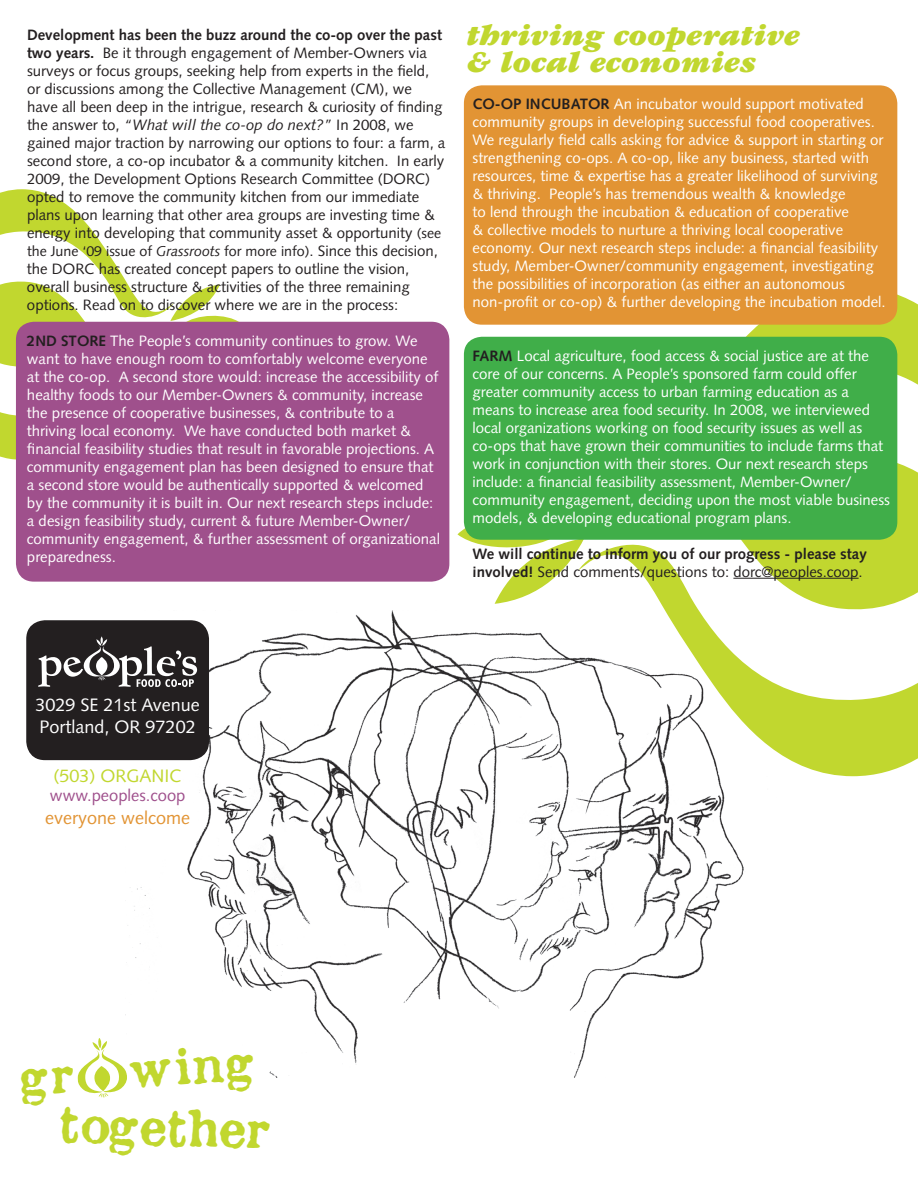
<style>
.page{position:relative;width:918px;height:1188px;background:#fff}
.page>*{position:absolute;margin:0;border:0;box-sizing:border-box;transform-origin:0 0}
.t1{font:500 48px "Simonese";color:#c1d72f}
.t2{font:500 46.5px "Simonese";color:#c1d72f}
.t3{font:italic 900 31.5px/27px "Garamond";color:#c1d72f}
.t4{font:18px/21.6px "Syntax";color:#fff}
.t5{font:18px "Syntax";color:#e29434}
.t6{font:18px "Syntax";color:#c1d72f}
.t7{font:16.5px "Syntax";color:#9f508c}
.t8{font:15px/18px "Syntax";color:#fff}
.t9{font:15px/18px "Syntax";color:#231f20}
.t10{font:700 15px/18px "Syntax";color:#231f20}
.t11{font:14.25px "Syntax";color:#231f20}
.s1{font-weight:700}
.s2{font-style:italic}
.s3{font-size:14.25px}
.s4{font-size:15px}
.s5{font-weight:400}
</style>
<div class="page">
<img style="left:126px;top:611px;width:618px;height:466px">
<svg style="left:0;top:189px;width:241px;height:271px"></svg>
<svg style="left:574px;top:287px;width:344px;height:166px"></svg>
<svg style="left:893px;top:453px;width:25px;height:81px"></svg>
<svg style="left:578px;top:534px;width:340px;height:242px"></svg>
<svg style="left:458px;top:460px;width:126px;height:144px"></svg>
<div style="left:16px;top:322px;width:433px;height:260px;background:#9f508c;border-radius:18px"></div>
<div style="left:464px;top:337px;width:433px;height:203px;background:#40ae49;border-radius:18px"></div>
<div style="left:464px;top:85px;width:433px;height:240px;background:#e29434;border-radius:18px"></div>
<svg style="left:77px;top:1038px;width:50px;height:60px"></svg>
<hr style="left:733px;top:578px;width:126px;height:1px;background:#231f20">
<div style="left:27px;top:621px;width:181px;height:138px;background:#231f20;border-radius:18px"></div>
<div style="left:26px;top:620px;width:183px;height:140px;border:2px solid #231f20;border-radius:18px"></div>
<svg style="left:38px;top:636px;width:159px;height:51px"></svg>
<p class="t9" style="left:27px;top:26px;width:420px"><span class="s1">Development has been the buzz around the co-op over the past two years.</span> Be it through engagement of Member-Owners via surveys or focus groups, seeking help from experts in the field, or discussions among the Collective Management (CM), we have all been deep in the intrigue, research &amp; curiosity of finding the answer to, <span class="s2">“What will the co-op do next?”</span> In 2008, we gained major traction by narrowing our options to four: a farm, a second store, a co-op incubator &amp; a community kitchen. In early 2009, the Development Options Research Committee (DORC) opted to remove the community kitchen from our immediate plans upon learning that other area groups are investing time &amp; energy into developing that community asset &amp; opportunity <span class="s3">(see</span></p>
<p class="t11" style="left:27px;top:242px;width:412px">the June ‘09 issue of <span class="s2">Grassroots</span> for more info)<span class="s4">. Since this decision,</span></p>
<p class="t9" style="left:27px;top:260px;width:384px;text-align:justify">the DORC has created concept papers to outline the vision, overall business structure &amp; activities of the three remaining options. Read on to discover where we are in the process:</p>
<p class="t10" style="left:27px;top:332px;width:52px">2nd Store</p>
<p class="t8" style="left:27px;top:332px;width:415px;text-indent:83px">The People’s community continues to grow. We want to have enough room to comfortably welcome everyone at the co-op. A second store would: increase the accessibility of healthy foods to our Member-Owners &amp; community, increase the presence of cooperative businesses, &amp; contribute to a thriving local economy. We have conducted both market &amp; financial feasibility studies that result in favorable projections. A community engagement plan has been designed to ensure that a second store would be authentically supported &amp; welcomed by the community it is built in. Our next research steps include: a design feasibility study, current &amp; future Member-Owner/ community engagement, &amp; further assessment of organizational preparedness.</p>
<h3 class="t3" style="left:466px;top:22px;width:335px">thriving cooperative &amp; local economies</h3>
<p class="t8" style="left:472px;top:95px;width:415px;text-indent:141px">An incubator would support motivated community groups in developing successful food cooperatives.<br>We regularly field calls asking for advice &amp; support in starting or strengthening co-ops. A co-op, like any business, started with resources, time &amp; expertise has a greater likelihood of surviving &amp; thriving. People’s has tremendous wealth &amp; knowledge<br>to lend through the incubation &amp; education of cooperative<br>&amp; collective models to nurture a thriving local cooperative economy. Our next research steps include: a financial feasibility study, Member-Owner/community engagement, investigating the possibilities of incorporation (as either an autonomous non-profit or co-op) &amp; further developing the incubation model.</p>
<p class="t10" style="left:472px;top:347px;width:19px">Farm</p>
<p class="t10" style="left:472px;top:95px;width:69px">Co-op Incubator</p>
<p class="t8" style="left:472px;top:347px;width:419px;text-indent:44px">Local agriculture, food access &amp; social justice are at the core of our concerns. A People’s sponsored farm could offer greater community access to urban farming education as a means to increase area food security. In 2008, we interviewed local organizations working on food security issues as well as co-ops that have grown their communities to include farms that work in conjunction with their stores. Our next research steps include: a financial feasibility assessment, Member-Owner/ community engagement, deciding upon the most viable business models, &amp; developing educational program plans.</p>
<p class="t10" style="left:472px;top:545px;width:396px">We will continue to inform you of our progress - please stay involved! <span class="s5">Send comments/questions to: dorc@peoples.coop.</span></p>
<p class="t4" style="left:35px;top:694px;width:166px">3029 SE 21st Avenue<br>Portland, OR 97202</p>
<p class="t6" style="left:54px;top:765px;width:130px">(503) ORGANIC</p>
<p class="t7" style="left:50px;top:786px;width:137px">www.peoples.coop</p>
<p class="t5" style="left:45px;top:807px;width:147px">everyone welcome</p>
<h2 class="t2" style="left:18px;top:1052px;width:237px;rotate:-4deg">gr wing</h2>
<h1 class="t1" style="left:61px;top:1096px;width:213px;rotate:2deg">together</h1>
</div>
